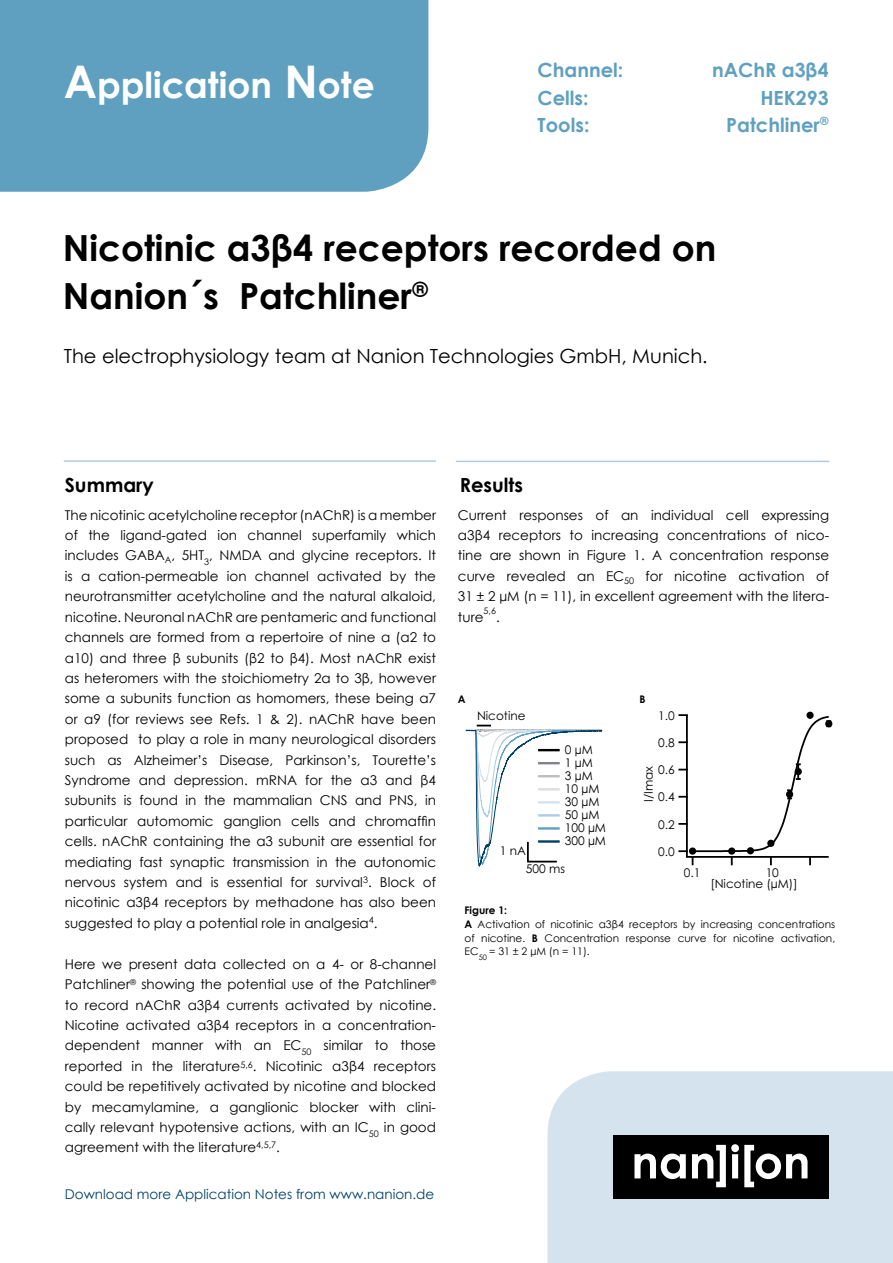
<style>
.page{position:relative;width:893px;height:1263px;background:#fff}
.page>*{position:absolute;margin:0;border:0;box-sizing:border-box;transform-origin:0 0}
.t1{font:700 36px/47.7px "Century Gothic";color:#000}
.t2{font:700 36px "Century Gothic";color:#fff}
.t3{font:19.5px "Century Gothic";color:#000}
.t4{font:700 19.5px "Century Gothic";color:#5fa0c1}
.t5{font:700 19.5px "Century Gothic";color:#000}
.t6{font:13.5px/20.4px "Century Gothic";color:#000;text-align:justify}
.t7{font:13.5px "Century Gothic";color:#004064}
.t8{font:12px/13px "Century Gothic";color:#000}
.t9{font:10.5px/13.6px "Century Gothic";color:#000}
.t10{font:700 10.5px "Century Gothic";color:#000}
.t11{font:9px "Century Gothic";color:#000}
.s1{font-size:45px}
.s2{font-weight:700}
</style>
<div class="page">
<div style="left:547px;top:1071px;width:346px;height:192px;background:#d5e3ef"></div>
<div style="left:0;top:0;width:428px;height:192px;background:#5fa0c1"></div>
<div style="left:613px;top:1135px;width:216px;height:64px;background:#000"></div>
<svg style="left:634px;top:1153px;width:52px;height:26px"></svg>
<svg style="left:692px;top:1144px;width:115px;height:43px"></svg>
<hr style="left:64px;top:460px;width:372px;height:2px;background:#afcce1">
<hr style="left:456px;top:461px;width:373px;height:1px;background:#afcce1">
<div style="left:825px;top:720px;width:7px;height:7px;background:#000;border-radius:50%"></div>
<svg style="left:678px;top:714px;width:153px;height:151px"></svg>
<svg style="left:466px;top:725px;width:137px;height:142px"></svg>
<h1 class="t2" style="left:64px;top:57px;width:313px"><span class="s1">A</span>pplication <span class="s1">N</span>ote</h1>
<h2 class="t4" style="left:538px;top:56px;width:87px">Channel:</h2>
<h2 class="t4" style="left:712px;top:56px;width:118px">nAChR α3β4</h2>
<h2 class="t4" style="left:538px;top:83px;width:53px">Cells:</h2>
<h2 class="t4" style="left:760px;top:83px;width:70px">HEK293</h2>
<h2 class="t4" style="left:538px;top:110px;width:53px">Tools:</h2>
<h2 class="t4" style="left:726px;top:110px;width:104px">Patchliner<sup>®</sup></h2>
<h1 class="t1" style="left:63px;top:223px;width:655px">Nicotinic α3β4 receptors recorded on<br>Nanion´s Patchliner<sup>®</sup></h1>
<h2 class="t3" style="left:64px;top:342px;width:645px">The electrophysiology team at Nanion Technologies GmbH, Munich.</h2>
<h2 class="t5" style="left:65px;top:471px;width:90px">Summary</h2>
<h2 class="t5" style="left:460px;top:471px;width:65px">Results</h2>
<p class="t6" style="left:458px;top:504px;width:373px">Current responses of an individual cell expressing α3β4 receptors to increasing concentrations of nico&shy;tine are shown in Figure 1. A concentration response curve revealed an EC<sub>50</sub> for nicotine activation of 31 ± 2 µM (n = 11), in excellent agreement with the litera&shy;ture</p>
<p class="t6" style="left:65px;top:504px;width:373px">The nicotinic acetylcholine receptor (nAChR) is a member of the ligand-gated ion channel superfamily which includes GABA<sub>A</sub>, 5HT<sub>3</sub>, NMDA and glycine receptors. It is a cation-permeable ion channel activated by the neurotransmitter acetylcholine and the natural alkaloid, nicotine. Neuronal nAChR are pentameric and functional channels are formed from a repertoire of nine α (α2 to α10) and three β subunits (β2 to β4). Most nAChR exist as heteromers with the stoichiometry 2α to 3β, however some α subunits function as homomers, these being α7 or α9 (for reviews see Refs. 1 &amp; 2). nAChR have been proposed to play a role in many neurological disorders such as Alzheimer’s Disease, Parkinson’s, Tourette’s Syndrome and depression. mRNA for the α3 and β4 subunits is found in the mammalian CNS and PNS, in particular automomic ganglion cells and chromaffin cells. nAChR containing the α3 subunit are essential for mediating fast synaptic transmission in the autonomic nervous system and is essential for survival<sup>3</sup>. Block of nicotinic α3β4 receptors by methadone has also been suggested to play a potential role in analgesia<sup>4</sup>.</p>
<p class="t6" style="left:65px;top:953px;width:373px">Here we present data collected on a 4- or 8-channel Patchliner<sup>®</sup> showing the potential use of the Patchliner<sup>® </sup>to record nAChR α3β4 currents activated by nicotine.<br>Nicotine activated α3β4 receptors in a concentration&shy;dependent manner with an EC<sub>50</sub> similar to those reported in the literature<sup>5,6</sup>. Nicotinic α3β4 receptors could be repetitively activated by nicotine and blocked by mecamylamine, a ganglionic blocker with clini&shy;cally relevant hypotensive actions, with an IC<sub>50</sub> in good agreement with the literature<sup>4,5,7</sup>.</p>
<p class="t11" style="left:484px;top:605px;width:14px">5,6</p>
<p class="t6" style="left:496px;top:606px;width:5px">.</p>
<p class="t10" style="left:458px;top:691px;width:9px">A</p>
<p class="t10" style="left:640px;top:691px;width:8px">B</p>
<p class="t8" style="left:658px;top:709px;width:18px">1.0</p>
<p class="t8" style="left:658px;top:736px;width:18px">0.8</p>
<p class="t8" style="left:658px;top:763px;width:18px">0.6</p>
<p class="t8" style="left:658px;top:790px;width:18px">0.4</p>
<p class="t8" style="left:658px;top:817px;width:18px">0.2</p>
<p class="t8" style="left:658px;top:845px;width:18px">0.0</p>
<p class="t8" style="left:477px;top:709px;width:50px">Nicotine</p>
<p class="t8" style="left:565px;top:743px;width:43px">0 µM<br>1 µM<br>3 µM<br>10 µM<br>30 µM<br>50 µM<br>100 µM<br>300 µM</p>
<p class="t8" style="left:642px;top:802px;width:37px;rotate:-90deg">I/Imax</p>
<p class="t8" style="left:500px;top:844px;width:28px">1 nA</p>
<p class="t8" style="left:526px;top:861px;width:41px">500 ms</p>
<p class="t8" style="left:684px;top:866px;width:18px">0.1</p>
<p class="t8" style="left:710px;top:867px;width:89px;line-height:11.2px;text-indent:55px">10 [Nicotine (µM)]</p>
<p class="t9" style="left:465px;top:903px;width:372px"><span class="s2">Figure 1:<br>A</span> Activation of nicotinic α3β4 receptors by increasing concentrations of nicotine. <span class="s2">B</span> Concentration response curve for nicotine activation, EC<sub>50</sub> = 31 ± 2 µM (n = 11).</p>
<p class="t7" style="left:65px;top:1184px;width:371px">Download more Application Notes from www.nanion.de</p>
</div>
